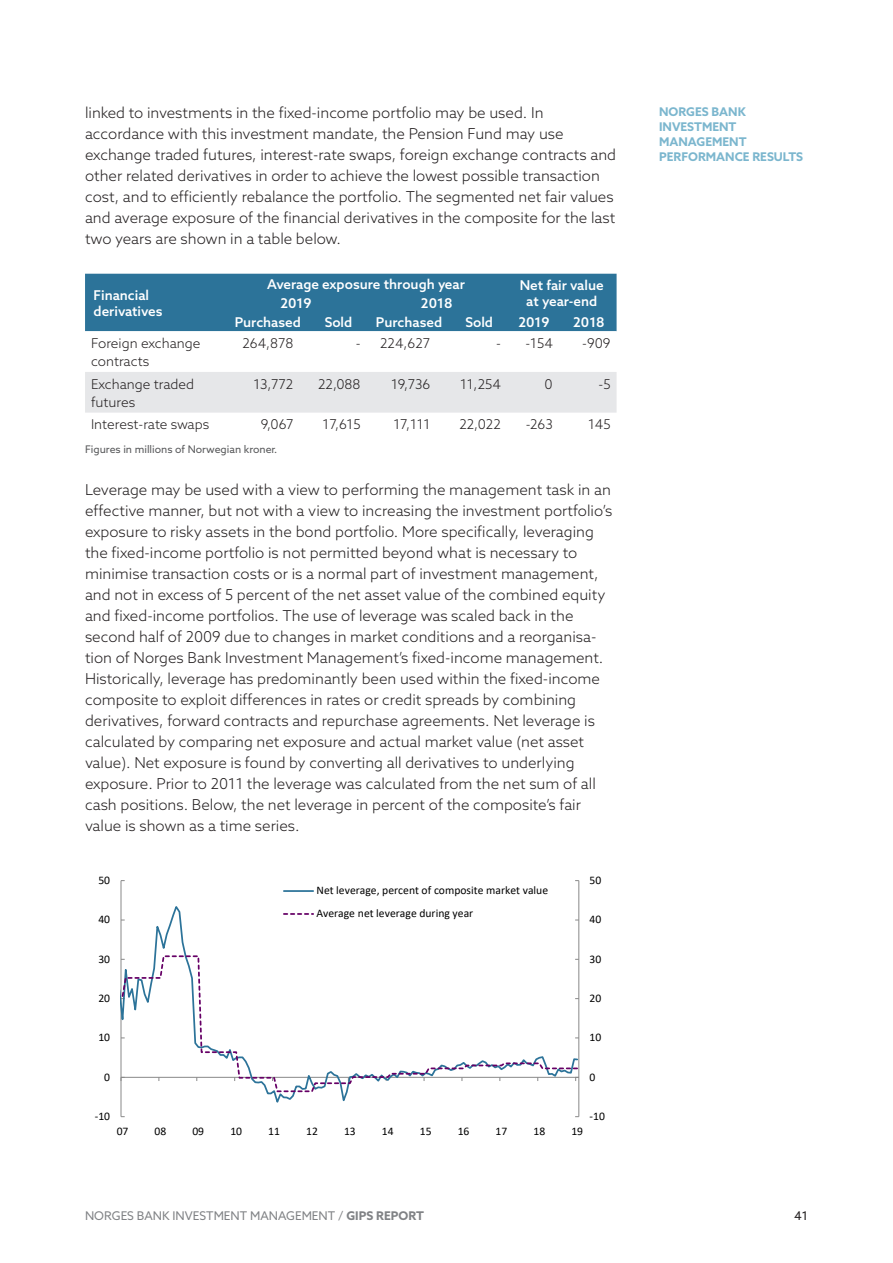
<style>
.page{position:relative;width:893px;height:1263px;background:#fff}
.page>*{position:absolute;margin:0;border:0;box-sizing:border-box;transform-origin:0 0}
.t1{font:300 15px/21px "Azo Sans";color:#231f20}
.t2{font:300 13.5px/18px "Azo Sans";color:#231f20}
.t3{font:500 13.5px/16.5px "Azo Sans";color:#fff}
.t4{font:700 12px/15px "Azo Sans";color:#7bb6ce}
.t5{font:12px "Azo Sans";color:#808285}
.t6{font:12px "Azo Sans";color:#231f20}
.t7{font:11.55px/23px "Calibri";color:#000}
.t8{font:10.5px "Azo Sans";color:#57585a}
.s1{font-weight:700}
</style>
<div class="page">
<div style="left:85px;top:274px;width:532px;height:57px;background:#2c7399"></div>
<svg style="left:85px;top:331px;width:532px;height:1px"></svg>
<div style="left:85px;top:372px;width:532px;height:41px;background:#e6e7e9"></div>
<hr style="left:578px;top:881px;width:1px;height:236px;background:#898989">
<hr style="left:121px;top:881px;width:1px;height:236px;background:#898989">
<svg style="left:121px;top:903px;width:458px;height:204px"></svg>
<svg style="left:121px;top:954px;width:458px;height:139px"></svg>
<hr style="left:284px;top:890px;width:29px;height:2px;background:#2c7399">
<svg style="left:284px;top:913px;width:29px;height:2px"></svg>
<p class="t1" style="left:85px;top:102px;width:533px">linked to investments in the fixed-income portfolio may be used. In accordance with this investment mandate, the Pension Fund may use exchange traded futures, interest-rate swaps, foreign exchange contracts and other related derivatives in order to achieve the lowest possible transaction cost, and to efficiently rebalance the portfolio. The segmented net fair values and average exposure of the financial derivatives in the composite for the last two years are shown in a table below.</p>
<p class="t3" style="left:94px;top:286px;width:71px">Financial derivatives</p>
<p class="t3" style="left:267px;top:275px;width:199px">Average exposure through year</p>
<p class="t3" style="left:520px;top:277px;width:86px">Net fair value</p>
<p class="t3" style="left:280px;top:294px;width:33px">2019</p>
<p class="t3" style="left:421px;top:294px;width:33px">2018</p>
<p class="t3" style="left:526px;top:293px;width:72px">at year-end</p>
<p class="t3" style="left:235px;top:314px;width:68px">Purchased</p>
<p class="t3" style="left:325px;top:314px;width:29px">Sold</p>
<p class="t3" style="left:376px;top:314px;width:68px">Purchased</p>
<p class="t3" style="left:465px;top:314px;width:29px">Sold</p>
<p class="t3" style="left:518px;top:314px;width:33px">2019</p>
<p class="t3" style="left:573px;top:314px;width:33px">2018</p>
<p class="t2" style="left:91px;top:334px;width:111px">Foreign exchange contracts</p>
<p class="t2" style="left:242px;top:334px;width:52px">264,878</p>
<p class="t2" style="left:356px;top:334px;width:76px">- 224,627</p>
<p class="t2" style="left:496px;top:334px;width:58px">- -154</p>
<p class="t2" style="left:582px;top:334px;width:30px">-909</p>
<p class="t2" style="left:91px;top:375px;width:105px">Exchange traded futures</p>
<p class="t2" style="left:253px;top:375px;width:41px">13,772</p>
<p class="t2" style="left:318px;top:375px;width:44px">22,088</p>
<p class="t2" style="left:391px;top:375px;width:41px">19,736</p>
<p class="t2" style="left:460px;top:375px;width:42px">11,254</p>
<p class="t2" style="left:545px;top:375px;width:10px">0</p>
<p class="t2" style="left:598px;top:375px;width:14px">-5</p>
<p class="t2" style="left:91px;top:415px;width:120px">Interest-rate swaps</p>
<p class="t2" style="left:261px;top:415px;width:34px">9,067</p>
<p class="t2" style="left:323px;top:415px;width:39px">17,615</p>
<p class="t2" style="left:393px;top:415px;width:38px">17,111</p>
<p class="t2" style="left:459px;top:415px;width:43px">22,022</p>
<p class="t2" style="left:526px;top:415px;width:28px">-263</p>
<p class="t2" style="left:588px;top:415px;width:24px">145</p>
<p class="t8" style="left:85px;top:442px;width:194px">Figures in millions of Norwegian kroner.</p>
<p class="t1" style="left:85px;top:479px;width:529px">Leverage may be used with a view to performing the management task in an effective manner, but not with a view to increasing the investment portfolio’s exposure to risky assets in the bond portfolio. More specifically, leveraging the fixed-income portfolio is not permitted beyond what is necessary to minimise transaction costs or is a normal part of investment management, and not in excess of 5 percent of the net asset value of the combined equity and fixed-income portfolios. The use of leverage was scaled back in the second half of 2009 due to changes in market conditions and a reorganisa&shy;tion of Norges Bank Investment Management’s fixed-income management.<br>Historically, leverage has predominantly been used within the fixed-income composite to exploit differences in rates or credit spreads by combining derivatives, forward contracts and repurchase agreements. Net leverage is calculated by comparing net exposure and actual market value (net asset value). Net exposure is found by converting all derivatives to underlying exposure. Prior to 2011 the leverage was calculated from the net sum of all cash positions. Below, the net leverage in percent of the composite’s fair value is shown as a time series.</p>
<p class="t7" style="left:98px;top:868px;width:13px">50</p>
<p class="t7" style="left:590px;top:868px;width:13px">50</p>
<p class="t7" style="left:98px;top:908px;width:13px">40</p>
<p class="t7" style="left:316px;top:879px;width:233px">Net leverage, percent of composite market value<br>Average net leverage during year</p>
<p class="t7" style="left:590px;top:908px;width:13px">40</p>
<p class="t7" style="left:98px;top:947px;width:13px">30</p>
<p class="t7" style="left:590px;top:947px;width:13px">30</p>
<p class="t7" style="left:98px;top:986px;width:13px">20</p>
<p class="t7" style="left:590px;top:986px;width:13px">20</p>
<p class="t7" style="left:98px;top:1026px;width:13px">10</p>
<p class="t7" style="left:590px;top:1026px;width:13px">10</p>
<p class="t7" style="left:104px;top:1065px;width:7px">0</p>
<p class="t7" style="left:590px;top:1065px;width:7px">0</p>
<p class="t7" style="left:95px;top:1104px;width:17px">-10</p>
<p class="t7" style="left:590px;top:1104px;width:17px">-10</p>
<p class="t7" style="left:117px;top:1119px;width:13px">07</p>
<p class="t7" style="left:155px;top:1119px;width:13px">08</p>
<p class="t7" style="left:192px;top:1119px;width:13px">09</p>
<p class="t7" style="left:230px;top:1119px;width:13px">10</p>
<p class="t7" style="left:268px;top:1119px;width:13px">11</p>
<p class="t7" style="left:306px;top:1119px;width:13px">12</p>
<p class="t7" style="left:344px;top:1119px;width:13px">13</p>
<p class="t7" style="left:382px;top:1119px;width:13px">14</p>
<p class="t7" style="left:420px;top:1119px;width:13px">15</p>
<p class="t7" style="left:458px;top:1119px;width:13px">16</p>
<p class="t7" style="left:496px;top:1119px;width:13px">17</p>
<p class="t7" style="left:533px;top:1119px;width:13px">18</p>
<p class="t7" style="left:571px;top:1119px;width:13px">19</p>
<p class="t5" style="left:85px;top:1208px;width:340px">NORGES BANK INVESTMENT MANAGEMENT / <span class="s1">GIPS REPORT</span></p>
<p class="t4" style="left:659px;top:104px;width:146px">NORGES BANK<br>INVESTMENT<br>MANAGEMENT<br>PERFORMANCE RESULTS</p>
<p class="t6" style="left:794px;top:1208px;width:15px">41</p>
</div>
